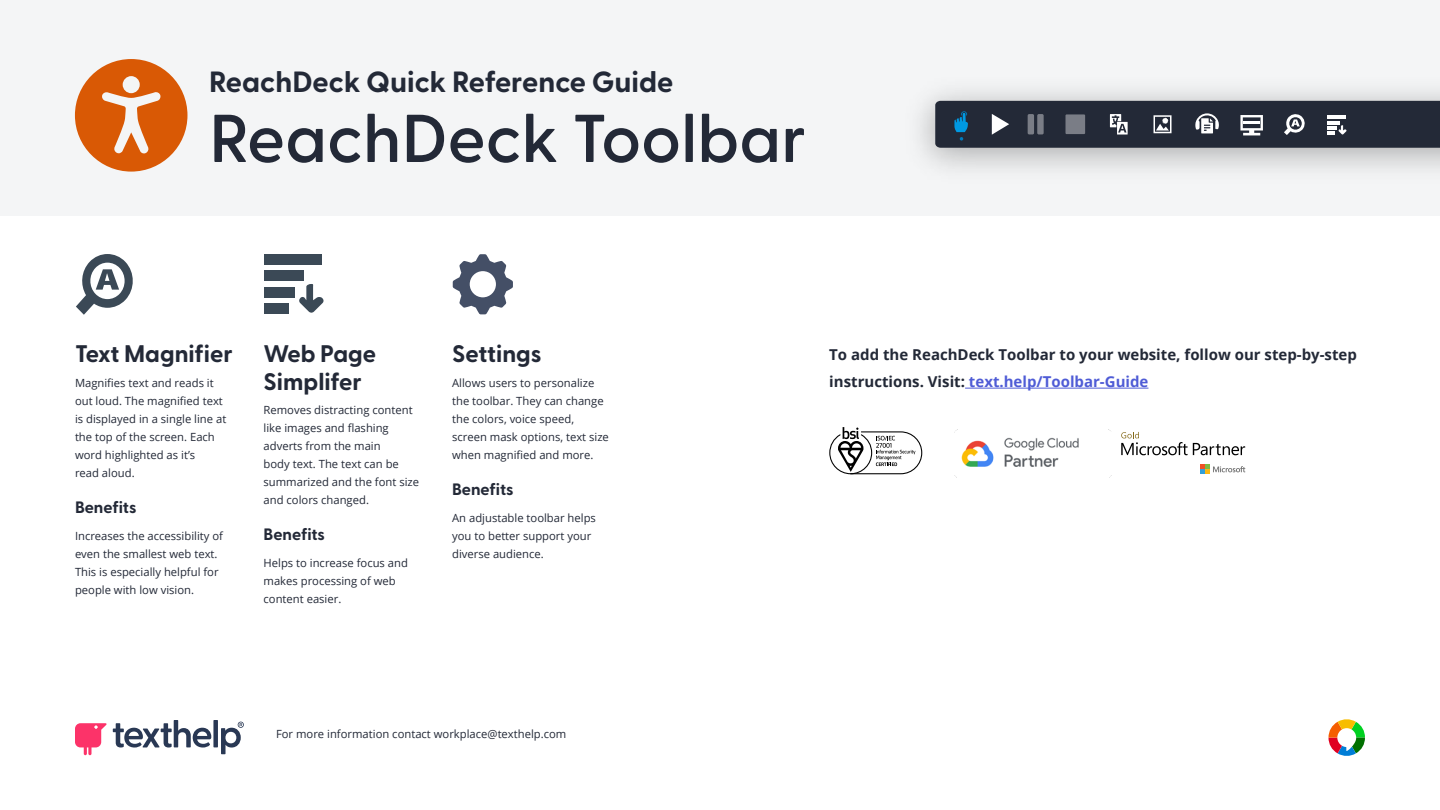
<style>
.page{position:relative;width:1440px;height:810px;background:#fff}
.page>*{position:absolute;margin:0;border:0;box-sizing:border-box;transform-origin:0 0}
.t1{font:600 67.5px "Greycliff CF";color:#232937}
.t2{font:700 29.25px "Greycliff CF";color:#232937}
.t3{font:700 24px/28.5px "Greycliff CF";color:#232937}
.t4{font:700 16.5px "Greycliff CF";color:#232937}
.t5{font:700 15px/27px "Open Sans";color:#232937}
.t6{font:11.25px/18px "Open Sans";color:#232937}
.s1{color:#4f5cd6}
</style>
<div class="page">
<div style="left:0;top:0;width:1440px;height:216px;background:#f4f5f6"></div>
<svg style="left:75px;top:59px;width:112px;height:113px"></svg>
<svg style="left:829px;top:427px;width:93px;height:47px"></svg>
<img style="left:954px;top:430px;width:158px;height:48px">
<svg style="left:1201px;top:465px;width:44px;height:9px"></svg>
<svg style="left:1121px;top:432px;width:124px;height:24px"></svg>
<svg style="left:1329px;top:719px;width:36px;height:37px"></svg>
<svg style="left:75px;top:723px;width:32px;height:32px"></svg>
<svg style="left:113px;top:720px;width:131px;height:34px"></svg>
<svg style="left:76px;top:254px;width:57px;height:61px"></svg>
<svg style="left:299px;top:284px;width:25px;height:29px"></svg>
<div style="left:264px;top:303px;width:24px;height:11px;background:#3b4956"></div>
<div style="left:264px;top:287px;width:31px;height:11px;background:#3b4956"></div>
<div style="left:264px;top:271px;width:40px;height:10px;background:#3b4956"></div>
<div style="left:264px;top:254px;width:57px;height:11px;background:#3b4956"></div>
<svg style="left:453px;top:254px;width:60px;height:60px"></svg>
<hr style="left:965px;top:388px;width:183px;height:1px;background:#4f5cd6">
<svg style="left:935px;top:101px;width:505px;height:47px"></svg>
<hr style="left:1327px;top:115px;width:19px;height:4px;background:#fff">
<h2 class="t2" style="left:209px;top:59px;width:466px">ReachDeck Quick Reference Guide</h2>
<h1 class="t1" style="left:209px;top:87px;width:599px">ReachDeck Toolbar</h1>
<h3 class="t3" style="left:75px;top:338px;width:159px">Text Magnifier</h3>
<p class="t6" style="left:75px;top:374px;width:153px">Magnifies text and reads it out loud. The magnified text is displayed in a single line at the top of the screen. Each word highlighted as it’s<br>read aloud.</p>
<h3 class="t4" style="left:75px;top:495px;width:63px">Benefits</h3>
<p class="t6" style="left:75px;top:527px;width:150px">Increases the accessibility of even the smallest web text.<br>This is especially helpful for people with low vision.</p>
<h3 class="t3" style="left:264px;top:338px;width:114px">Web Page<br>Simplifer</h3>
<p class="t6" style="left:264px;top:401px;width:157px">Removes distracting content like images and flashing adverts from the main<br>body text. The text can be summarized and the font size and colors changed.</p>
<h3 class="t4" style="left:264px;top:522px;width:63px">Benefits</h3>
<p class="t6" style="left:264px;top:554px;width:146px">Helps to increase focus and makes processing of web content easier.</p>
<h3 class="t3" style="left:452px;top:338px;width:91px">Settings</h3>
<p class="t6" style="left:452px;top:374px;width:158px">Allows users to personalize the toolbar. They can change the colors, voice speed, screen mask options, text size when magnified and more.</p>
<h3 class="t4" style="left:452px;top:477px;width:63px">Benefits</h3>
<p class="t6" style="left:452px;top:509px;width:145px">An adjustable toolbar helps you to better support your diverse audience.</p>
<p class="t6" style="left:276px;top:725px;width:292px">For more information contact workplace@texthelp.com</p>
<h3 class="t5" style="left:829px;top:341px;width:529px">To add the ReachDeck Toolbar to your website, follow our step-by-step instructions. Visit: <span class="s1">text.help/Toolbar-Guide</span></h3>
</div>
